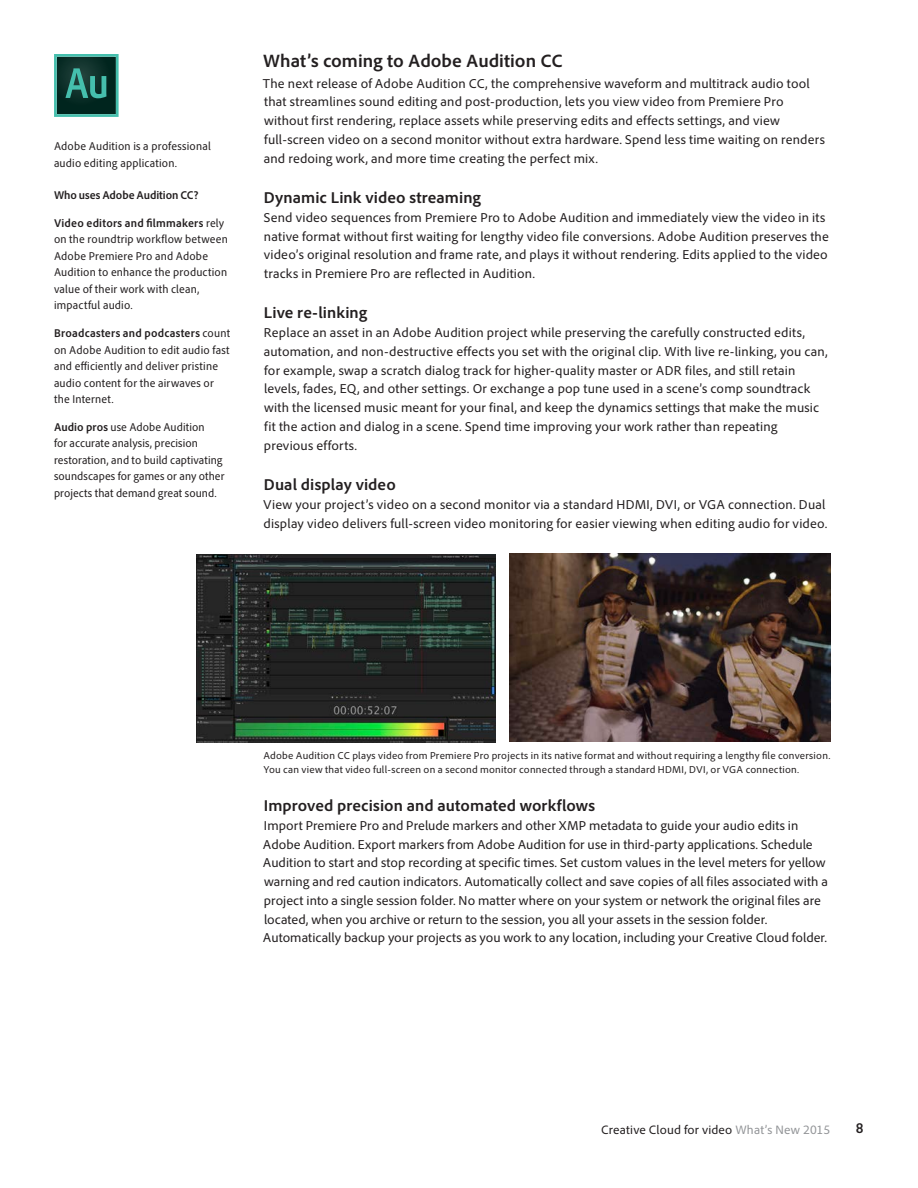
<style>
.page{position:relative;width:918px;height:1188px;background:#fff}
.page>*{position:absolute;margin:0;border:0;box-sizing:border-box;transform-origin:0 0}
.Text__Level_1_subhea{font:700 18.75px "Adobe Clean";color:#231f20}
.Text__Level_2_subhea{font:700 16.5px "Adobe Clean";letter-spacing:.005em;color:#231f20}
.t1{font:700 semi-condensed 15px "Adobe Clean";color:#231f20}
.Text__Body_first_aft{font:13.5px/18.8px "Adobe Clean";letter-spacing:.01em;color:#231f20}
.t2{font:12.75px "Adobe Clean";letter-spacing:.015em;color:#231f20}
.Sidebar__Body_copy{font:semi-condensed 12px/16.5px "Adobe Clean";letter-spacing:.015em;color:#231f20}
.Sidebar__Body_copy-2{font:700 semi-condensed 12px "Adobe Clean";letter-spacing:-.01em;color:#231f20}
.t3{font:10.5px/13.5px "Adobe Clean";letter-spacing:.02em;color:#231f20}
.s1{font-weight:700}
.s2{color:#939598}
</style>
<div class="page">
<img style="left:197px;top:554px;width:299px;height:188px">
<img style="left:510px;top:554px;width:320px;height:188px">
<svg style="left:54px;top:54px;width:65px;height:63px;background:#1e5a50"></svg>
<p class="Sidebar__Body_copy" style="left:54px;top:138px;width:158px">Adobe Audition is a professional audio editing application.</p>
<p class="Sidebar__Body_copy-2" style="left:54px;top:188px;width:146px">Who uses Adobe Audition CC?</p>
<p class="Sidebar__Body_copy" style="left:54px;top:215px;width:175px"><span class="s1">Video editors and filmmakers</span> rely on the roundtrip workflow between<br>Adobe Premiere Pro and Adobe<br>Audition to enhance the production value of their work with clean, impactful audio.</p>
<p class="Sidebar__Body_copy" style="left:54px;top:325px;width:178px"><span class="s1">Broadcasters and podcasters</span> count on Adobe Audition to edit audio fast and efficiently and deliver pristine audio content for the airwaves or the Internet.</p>
<p class="Sidebar__Body_copy" style="left:54px;top:418px;width:172px"><span class="s1">Audio pros</span> use Adobe Audition<br>for accurate analysis, precision restoration, and to build captivating soundscapes for games or any other projects that demand great sound.</p>
<p class="Text__Level_1_subhea" style="left:263px;top:50px;width:301px">What’s coming to Adobe Audition CC</p>
<p class="Text__Body_first_aft" style="left:263px;top:74px;width:564px">The next release of Adobe Audition CC, the comprehensive waveform and multitrack audio tool that streamlines sound editing and post-production, lets you view video from Premiere Pro without first rendering, replace assets while preserving edits and effects settings, and view full-screen video on a second monitor without extra hardware. Spend less time waiting on renders and redoing work, and more time creating the perfect mix.</p>
<p class="Text__Level_2_subhea" style="left:264px;top:187px;width:219px">Dynamic Link video streaming</p>
<p class="Text__Body_first_aft" style="left:264px;top:208px;width:567px">Send video sequences from Premiere Pro to Adobe Audition and immediately view the video in its native format without first waiting for lengthy video file conversions. Adobe Audition preserves the video’s original resolution and frame rate, and plays it without rendering. Edits applied to the video tracks in Premiere Pro are reflected in Audition.</p>
<p class="Text__Level_2_subhea" style="left:264px;top:303px;width:105px">Live re-linking</p>
<p class="Text__Body_first_aft" style="left:264px;top:323px;width:566px">Replace an asset in an Adobe Audition project while preserving the carefully constructed edits, automation, and non-destructive effects you set with the original clip. With live re-linking, you can, for example, swap a scratch dialog track for higher-quality master or ADR files, and still retain levels, fades, EQ, and other settings. Or exchange a pop tune used in a scene’s comp soundtrack with the licensed music meant for your final, and keep the dynamics settings that make the music fit the action and dialog in a scene. Spend time improving your work rather than repeating previous efforts.</p>
<p class="Text__Level_2_subhea" style="left:264px;top:474px;width:134px">Dual display video</p>
<p class="Text__Body_first_aft" style="left:263px;top:495px;width:566px">View your project’s video on a second monitor via a standard HDMI, DVI, or VGA connection. Dual display video delivers full-screen video monitoring for easier viewing when editing audio for video.</p>
<p class="t3" style="left:263px;top:749px;width:569px">Adobe Audition CC plays video from Premiere Pro projects in its native format and without requiring a lengthy file conversion.<br>You can view that video full-screen on a second monitor connected through a standard HDMI, DVI, or VGA connection.</p>
<p class="Text__Level_2_subhea" style="left:264px;top:795px;width:333px">Improved precision and automated workflows</p>
<p class="Text__Body_first_aft" style="left:263px;top:816px;width:567px">Import Premiere Pro and Prelude markers and other XMP metadata to guide your audio edits in Adobe Audition. Export markers from Adobe Audition for use in third-party applications. Schedule Audition to start and stop recording at specific times. Set custom values in the level meters for yellow warning and red caution indicators. Automatically collect and save copies of all files associated with a project into a single session folder. No matter where on your system or network the original files are located, when you archive or return to the session, you all your assets in the session folder.<br>Automatically backup your projects as you work to any location, including your Creative Cloud folder.</p>
<p class="t2" style="left:601px;top:1122px;width:230px">Creative Cloud for video <span class="s2">What’s New 2015</span></p>
<p class="t1" style="left:856px;top:1119px;width:9px">8</p>
</div>
